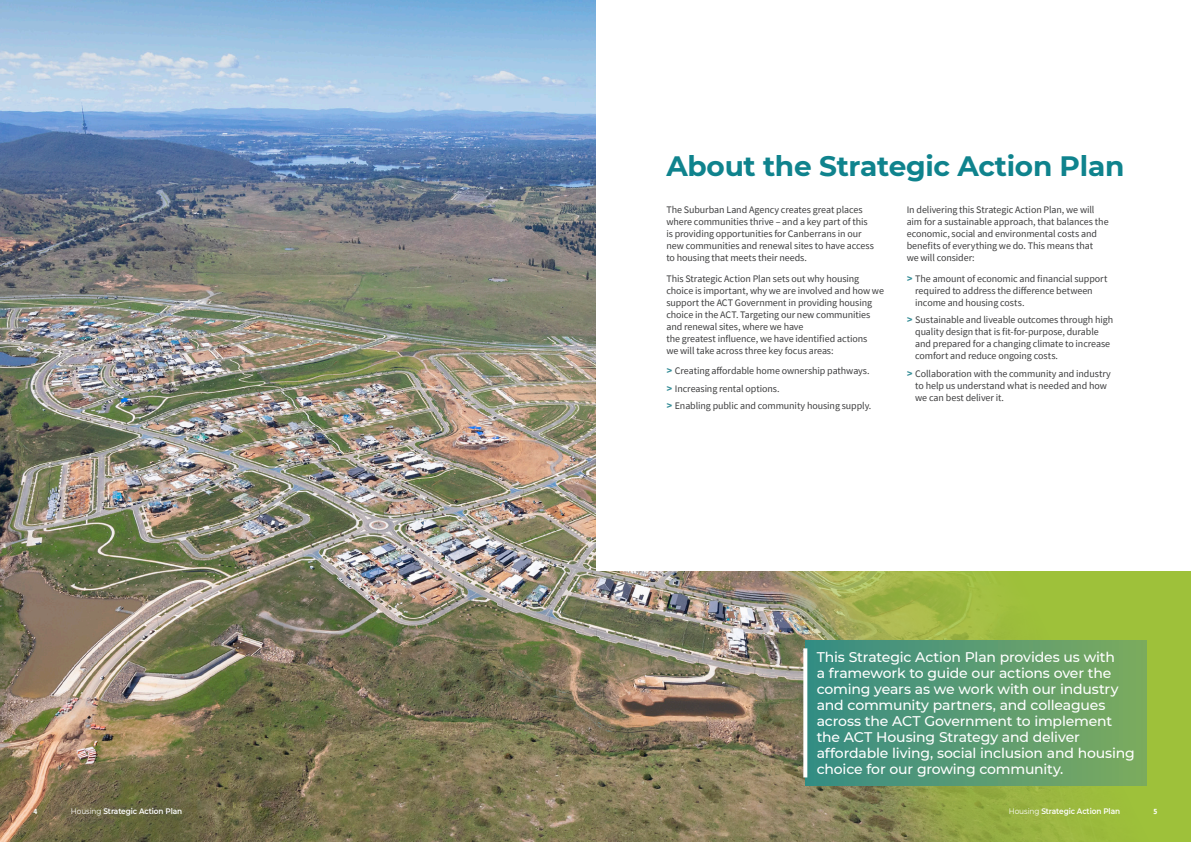
<style>
.page{position:relative;width:1191px;height:842px;background:#fff}
.page>*{position:absolute;margin:0;border:0;box-sizing:border-box;transform-origin:0 0}
.H1{font:700 28px "Montserrat";letter-spacing:-.01em;color:#0f838d}
.Pullout_Text_White{font:500 14px/16px "Montserrat";letter-spacing:-.01em;color:#fff}
.Body_Copy{font:10px/12px "Source Sans Pro";letter-spacing:-.01em;color:#3e3e3f}
.t1{font:600 8px "Montserrat";letter-spacing:-.01em;color:#fff;scale:.92 1}
.t2{font:700 8px "Source Sans Pro";color:#fff;scale:.92 1}
.s1{font-family:"Montserrat";font-weight:700;color:#348c96}
.s2{font-weight:400}
</style>
<div class="page">
<img style="left:595px;top:571px;width:596px;height:271px">
<div style="left:805px;top:641px;width:341px;height:144px;background:linear-gradient(to right,#378d86,#7caa5f)"></div>
<svg style="left:803px;top:648px;width:4px;height:129px"></svg>
<img style="left:0;top:0;width:595px;height:842px">
<h1 class="H1" style="left:666px;top:145px;width:459px">About the Strategic Action Plan</h1>
<p class="Body_Copy" style="left:666px;top:204px;width:209px">The Suburban Land Agency creates great places where communities thrive – and a key part of this is providing opportunities for Canberrans in our new communities and renewal sites to have access to housing that meets their needs.</p>
<p class="Body_Copy" style="left:666px;top:272px;width:219px">This Strategic Action Plan sets out why housing choice is important, why we are involved and how we support the ACT Government in providing housing choice in the ACT. Targeting our new communities and renewal sites, where we have<br>the greatest influence, we have identified actions<br>we will take across three key focus areas:</p>
<p class="Body_Copy" style="left:666px;top:365px;width:205px"><span class="s1">&gt;</span> Creating affordable home ownership pathways.</p>
<p class="Body_Copy" style="left:666px;top:382px;width:115px"><span class="s1">&gt;</span> Increasing rental options.</p>
<p class="Body_Copy" style="left:666px;top:400px;width:206px"><span class="s1">&gt;</span> Enabling public and community housing supply.</p>
<p class="Body_Copy" style="left:906px;top:204px;width:203px">In delivering this Strategic Action Plan, we will aim for a sustainable approach, that balances the economic, social and environmental costs and benefits of everything we do. This means that<br>we will consider:</p>
<p class="Body_Copy" style="left:915px;top:272px;width:194px;text-indent:-9px"><span class="s1">&gt;</span> The amount of economic and financial support required to address the difference between income and housing costs.</p>
<p class="Body_Copy" style="left:915px;top:314px;width:200px;text-indent:-9px"><span class="s1">&gt;</span> Sustainable and liveable outcomes through high quality design that is fit-for-purpose, durable and prepared for a changing climate to increase comfort and reduce ongoing costs.</p>
<p class="Body_Copy" style="left:915px;top:367px;width:197px;text-indent:-9px"><span class="s1">&gt;</span> Collaboration with the community and industry to help us understand what is needed and how we can best deliver it.</p>
<p class="Pullout_Text_White" style="left:816px;top:648px;width:320px">This Strategic Action Plan provides us with<br>a framework to guide our actions over the coming years as we work with our industry and community partners, and colleagues across the ACT Government to implement the ACT Housing Strategy and deliver affordable living, social inclusion and housing choice for our growing community.</p>
<p class="t2" style="left:33px;top:805px;width:6px">4</p>
<p class="t1" style="left:71px;top:805px;width:122px"><span class="s2">Housing</span> Strategic Action Plan</p>
<p class="t1" style="left:1008px;top:805px;width:122px"><span class="s2">Housing</span> Strategic Action Plan</p>
<p class="t2" style="left:1153px;top:805px;width:6px">5</p>
</div>
